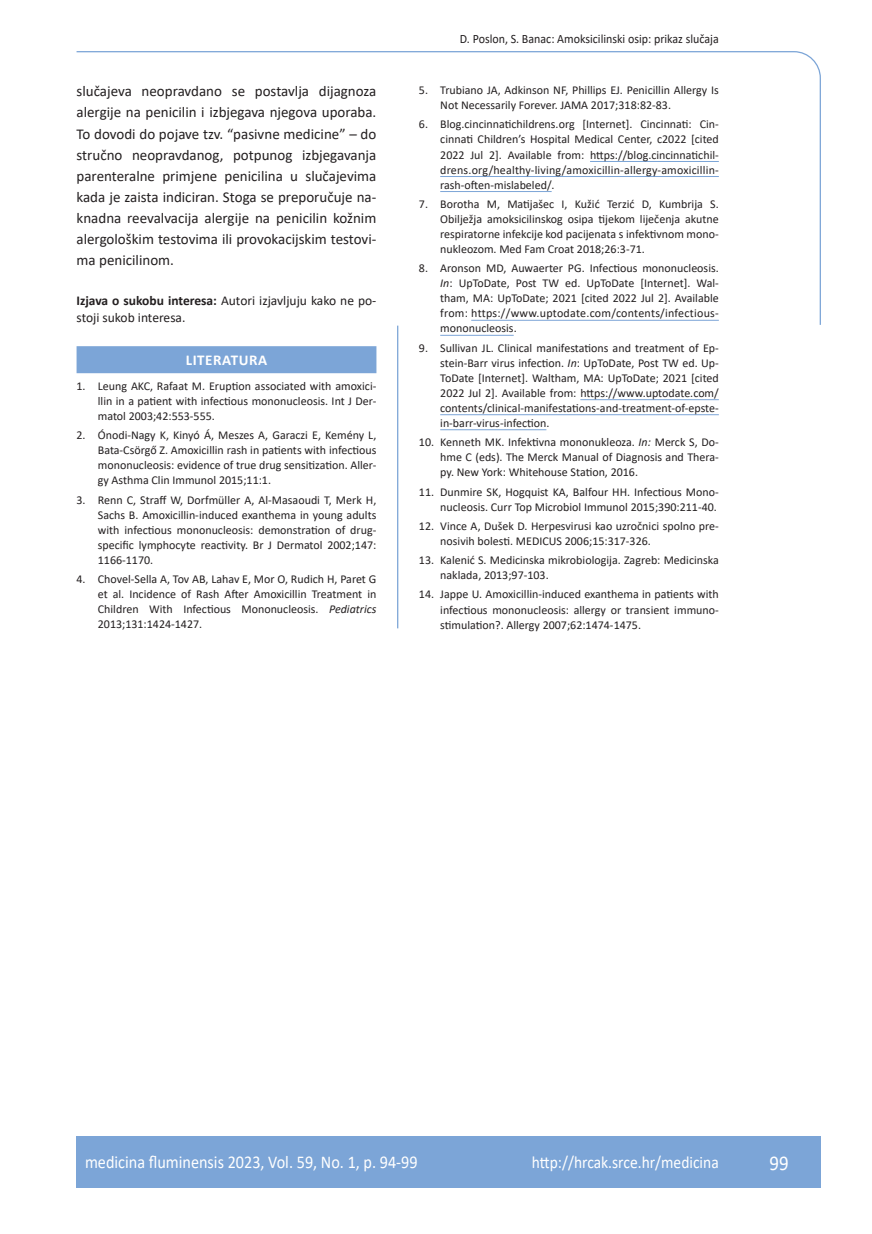
<style>
.page{position:relative;width:872px;height:1234px;background:#fff}
.page>*{position:absolute;margin:0;border:0;box-sizing:border-box;transform-origin:0 0}
.t1{font:21px "Calibri";color:#fff;scale:.9 1}
.t2{font:18px "Calibri";color:#fff;scale:.9 1}
.t3{font:17.25px "Calibri";color:#fff;scale:.9 1}
.t4{font:15px/21px "Calibri";color:#231f20;text-align:justify}
.t5{font:700 15px "Calibri";letter-spacing:.04em;color:#fff}
.t6{font:13.5px/16.5px "Calibri";color:#231f20}
.t7{font:12.75px "Calibri";color:#231f20;scale:.94 1}
.t8{font:12px/15px "Calibri";color:#231f20;text-align:justify}
.s1{font-weight:700}
.s2{font-style:italic}
</style>
<div class="page">
<svg style="left:76px;top:51px;width:745px;height:275px"></svg>
<hr style="left:397px;top:325px;width:1px;height:303px;background:#7ca5d7">
<div style="left:77px;top:1135px;width:744px;height:51px;background:#7ca5d7"></div>
<div style="left:77px;top:346px;width:299px;height:27px;background:#7ca5d7"></div>
<hr style="left:590px;top:161px;width:129px;height:1px;background:#7ca5d7">
<hr style="left:440px;top:176px;width:279px;height:1px;background:#7ca5d7">
<hr style="left:440px;top:191px;width:111px;height:1px;background:#7ca5d7">
<hr style="left:471px;top:320px;width:248px;height:1px;background:#7ca5d7">
<hr style="left:440px;top:335px;width:74px;height:1px;background:#7ca5d7">
<hr style="left:580px;top:399px;width:139px;height:1px;background:#7ca5d7">
<hr style="left:440px;top:414px;width:279px;height:1px;background:#7ca5d7">
<hr style="left:440px;top:429px;width:106px;height:1px;background:#7ca5d7">
<p class="t4" style="left:77px;top:80px;width:301px">slučajeva neopravdano se postavlja dijagnoza alergije na penicilin i izbjegava njegova uporaba.<br>To dovodi do pojave tzv. “pasivne medicine” – do stručno neopravdanog, potpunog izbjegavanja parenteralne primjene penicilina u slučajevima kada je zaista indiciran. Stoga se preporučuje na&shy;knadna reevalvacija alergije na penicilin kožnim alergološkim testovima ili provokacijskim testovi&shy;ma penicilinom.</p>
<p class="t6" style="left:77px;top:292px;width:301px"><span class="s1">Izjava o sukobu interesa:</span> Autori izjavljuju kako ne po&shy;stoji sukob interesa.</p>
<p class="t5" style="left:186px;top:349px;width:83px">LITERATURA</p>
<p class="t8" style="left:98px;top:377px;width:280px;text-indent:-21px">1. Leung AKC, Rafaat M. Eruption associated with amoxici&shy;llin in a patient with infectious mononucleosis. Int J Der&shy;matol 2003;42:553-555.</p>
<p class="t8" style="left:98px;top:427px;width:280px;text-indent:-21px">2. Ónodi-Nagy K, Kinyó Á, Meszes A, Garaczi E, Kemény L, Bata-Csörgő Z. Amoxicillin rash in patients with infectious mononucleosis: evidence of true drug sensitization. Aller&shy;gy Asthma Clin Immunol 2015;11:1.</p>
<p class="t8" style="left:98px;top:491px;width:280px;text-indent:-21px">3. Renn C, Straff W, Dorfmüller A, Al-Masaoudi T, Merk H, Sachs B. Amoxicillin-induced exanthema in young adults with infectious mononucleosis: demonstration of drug&shy;specific lymphocyte reactivity. Br J Dermatol 2002;147:<br>1166-1170.</p>
<p class="t8" style="left:98px;top:571px;width:280px;text-indent:-21px">4. Chovel-Sella A, Tov AB, Lahav E, Mor O, Rudich H, Paret G et al. Incidence of Rash After Amoxicillin Treatment in Children With Infectious Mononucleosis. <span class="s2">Pediatrics </span>2013;131:1424-1427.</p>
<p class="t7" style="left:460px;top:29px;width:277px">D. Poslon, S. Banac: Amoksicilinski osip: prikaz slučaja</p>
<p class="t8" style="left:440px;top:82px;width:280px;text-indent:-21px">5. Trubiano JA, Adkinson NF, Phillips EJ. Penicillin Allergy Is<br>Not Necessarily Forever. JAMA 2017;318:82-83.</p>
<p class="t8" style="left:440px;top:117px;width:280px;text-indent:-21px">6. Blog.cincinnatichildrens.org [Internet]. Cincinnati: Cin&shy;cinnati Children’s Hospital Medical Center, c2022 [cited 2022 Jul 2]. Available from: https://blog.cincinnatichil&shy;drens.org/healthy-living/amoxicillin-allergy-amoxicillin&shy;rash-often-mislabeled/.</p>
<p class="t8" style="left:440px;top:196px;width:280px;text-indent:-21px">7. Borotha M, Matijašec I, Kužić Terzić D, Kumbrija S.<br>Obilježja amoksicilinskog osipa tijekom liječenja akutne respiratorne infekcije kod pacijenata s infektivnom mono&shy;nukleozom. Med Fam Croat 2018;26:3-71.</p>
<p class="t8" style="left:440px;top:260px;width:280px;text-indent:-21px">8. Aronson MD, Auwaerter PG. Infectious mononucleosis.<br><span class="s2">In</span>: UpToDate, Post TW ed. UpToDate [Internet]. Wal&shy;tham, MA: UpToDate; 2021 [cited 2022 Jul 2]. Available from: https://www.uptodate.com/contents/infectious&shy;mononucleosis.</p>
<p class="t8" style="left:440px;top:340px;width:280px;text-indent:-21px">9. Sullivan JL. Clinical manifestations and treatment of Ep&shy;stein-Barr virus infection. <span class="s2">In</span>: UpToDate, Post TW ed. Up-ToDate [Internet]. Waltham, MA: UpToDate; 2021 [cited 2022 Jul 2]. Available from: https://www.uptodate.com/ contents/clinical-manifestations-and-treatment-of-epste&shy;in-barr-virus-infection.</p>
<p class="t8" style="left:440px;top:434px;width:280px;text-indent:-21px">10. Kenneth MK. Infektivna mononukleoza. <span class="s2">In:</span> Merck S, Do&shy;hme C (eds). The Merck Manual of Diagnosis and Thera&shy;py. New York: Whitehouse Station, 2016.</p>
<p class="t8" style="left:419px;top:483px;width:301px;text-align:right">11. Dunmire SK, Hogquist KA, Balfour HH. Infectious Mono&shy;nucleosis. Curr Top Microbiol Immunol 2015;390:211-40.</p>
<p class="t8" style="left:440px;top:518px;width:280px;text-indent:-21px">12. Vince A, Dušek D. Herpesvirusi kao uzročnici spolno pre&shy;nosivih bolesti. MEDICUS 2006;15:317-326.</p>
<p class="t8" style="left:440px;top:552px;width:280px;text-indent:-21px">13. Kalenić S. Medicinska mikrobiologija. Zagreb: Medicinska naklada, 2013;97-103.</p>
<p class="t8" style="left:440px;top:586px;width:280px;text-indent:-21px">14. Jappe U. Amoxicillin-induced exanthema in patients with infectious mononucleosis: allergy or transient immuno&shy;stimulation?. Allergy 2007;62:1474-1475.</p>
<h2 class="t2" style="left:85px;top:1149px;width:371px">medicina fluminensis 2023, Vol. 59, No. 1, p. 94-99</h2>
<h3 class="t3" style="left:532px;top:1150px;width:209px">http://hrcak.srce.hr/medicina</h3>
<h1 class="t1" style="left:769px;top:1147px;width:23px">99</h1>
</div>
